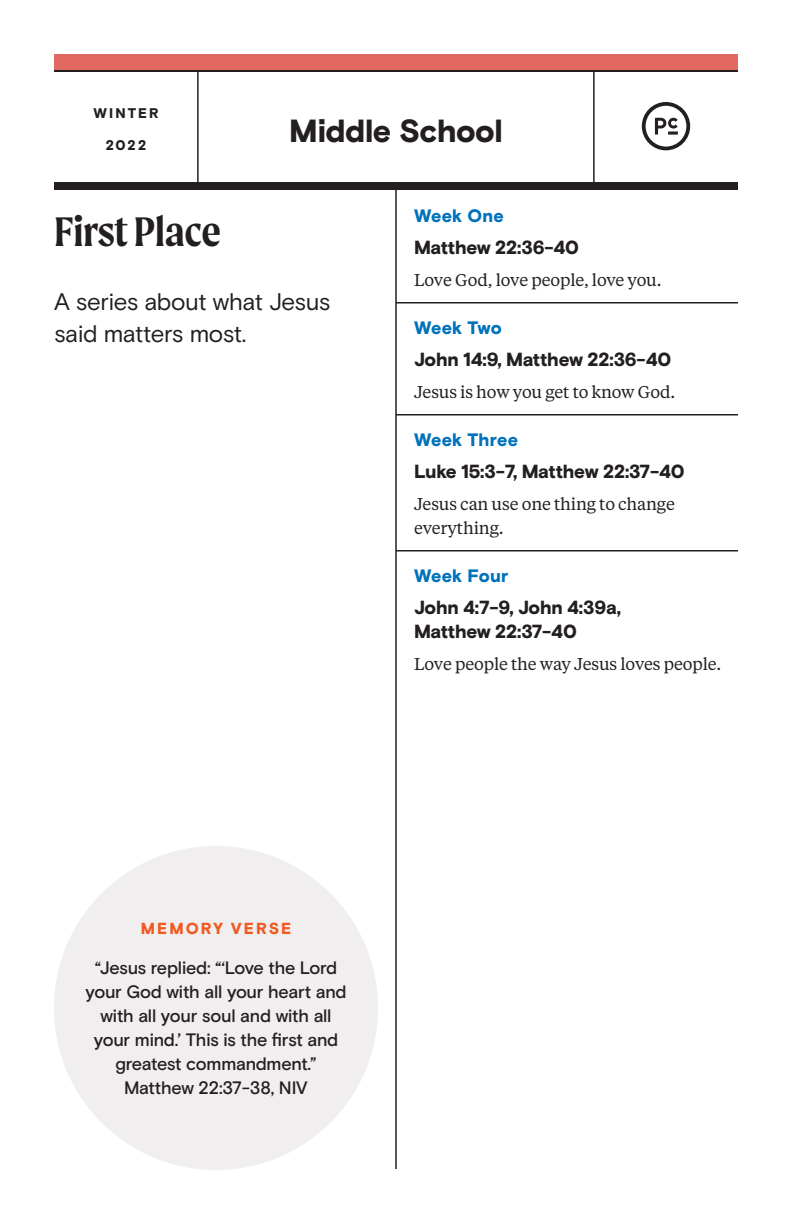
<style>
.page{position:relative;width:792px;height:1224px;background:#fff}
.page>*{position:absolute;margin:0;border:0;box-sizing:border-box;transform-origin:0 0}
.t1{font:600 44px "Moret";letter-spacing:-.01em;color:#231f20}
.t2{font:900 32px "Basis Grotesque";letter-spacing:-.015em;color:#231f20}
.t3{font:24px/32px "Basis Grotesque";letter-spacing:-.015em;color:#231f20}
.t4{font:900 19px/24px "Basis Grotesque";letter-spacing:-.01em;color:#231f20}
.t5{font:500 18px/24px "Basis Grotesque";letter-spacing:-.015em;color:#231f20;text-align:center}
.t6{font:900 18px "Basis Grotesque";letter-spacing:.01em;color:#0071bb}
.t7{font:17px/24px "Tiempos Text";letter-spacing:-.01em;color:#231f20}
.t8{font:900 16px "Basis Grotesque";letter-spacing:.125em;color:#f15921}
.t9{font:900 14px "Basis Grotesque";letter-spacing:.15em;color:#231f20}
</style>
<div class="page">
<hr style="left:197px;top:70px;width:2px;height:112px;background:#231f20">
<hr style="left:593px;top:70px;width:2px;height:112px;background:#231f20">
<hr style="left:54px;top:70px;width:684px;height:2px;background:#231f20">
<div style="left:54px;top:182px;width:684px;height:8px;background:#231f20"></div>
<div style="left:54px;top:54px;width:684px;height:16px;background:#e26962"></div>
<hr style="left:395px;top:189px;width:2px;height:980px;background:#231f20">
<svg style="left:642px;top:102px;width:48px;height:48px"></svg>
<hr style="left:396px;top:302px;width:342px;height:2px;background:#231f20">
<hr style="left:396px;top:414px;width:342px;height:2px;background:#231f20">
<hr style="left:396px;top:550px;width:342px;height:2px;background:#231f20">
<div style="left:54px;top:846px;width:324px;height:324px;background:#f0eeee;border-radius:50%"></div>
<p class="t9" style="left:94px;top:105px;width:66px">WINTER</p>
<p class="t9" style="left:106px;top:137px;width:42px">2022</p>
<h2 class="t2" style="left:289px;top:112px;width:215px">Middle School</h2>
<h1 class="t1" style="left:54px;top:206px;width:168px">First Place</h1>
<h3 class="t3" style="left:54px;top:286px;width:278px">A series about what Jesus said matters most.</h3>
<p class="t6" style="left:414px;top:205px;width:91px">Week One</p>
<p class="t4" style="left:414px;top:236px;width:167px">Matthew 22:36-40</p>
<p class="t7" style="left:414px;top:267px;width:249px">Love God, love people, love you.</p>
<p class="t6" style="left:414px;top:317px;width:89px">Week Two</p>
<p class="t4" style="left:414px;top:348px;width:259px">John 14:9, Matthew 22:36-40</p>
<p class="t7" style="left:414px;top:379px;width:263px">Jesus is how you get to know God.</p>
<p class="t6" style="left:414px;top:429px;width:105px">Week Three</p>
<p class="t4" style="left:414px;top:460px;width:272px">Luke 15:3-7, Matthew 22:37-40</p>
<p class="t7" style="left:414px;top:491px;width:262px">Jesus can use one thing to change everything.</p>
<p class="t6" style="left:414px;top:565px;width:96px">Week Four</p>
<p class="t4" style="left:414px;top:596px;width:209px">John 4:7-9, John 4:39a,<br>Matthew 22:37-40</p>
<p class="t7" style="left:414px;top:651px;width:309px">Love people the way Jesus loves people.</p>
<p class="t8" style="left:141px;top:919px;width:152px">MEMORY VERSE</p>
<p class="t5" style="left:85px;top:956px;width:263px">“Jesus replied: “‘Love the Lord your God with all your heart and with all your soul and with all your mind.’ This is the first and greatest commandment.”<br>Matthew 22:37-38, NIV</p>
</div>
